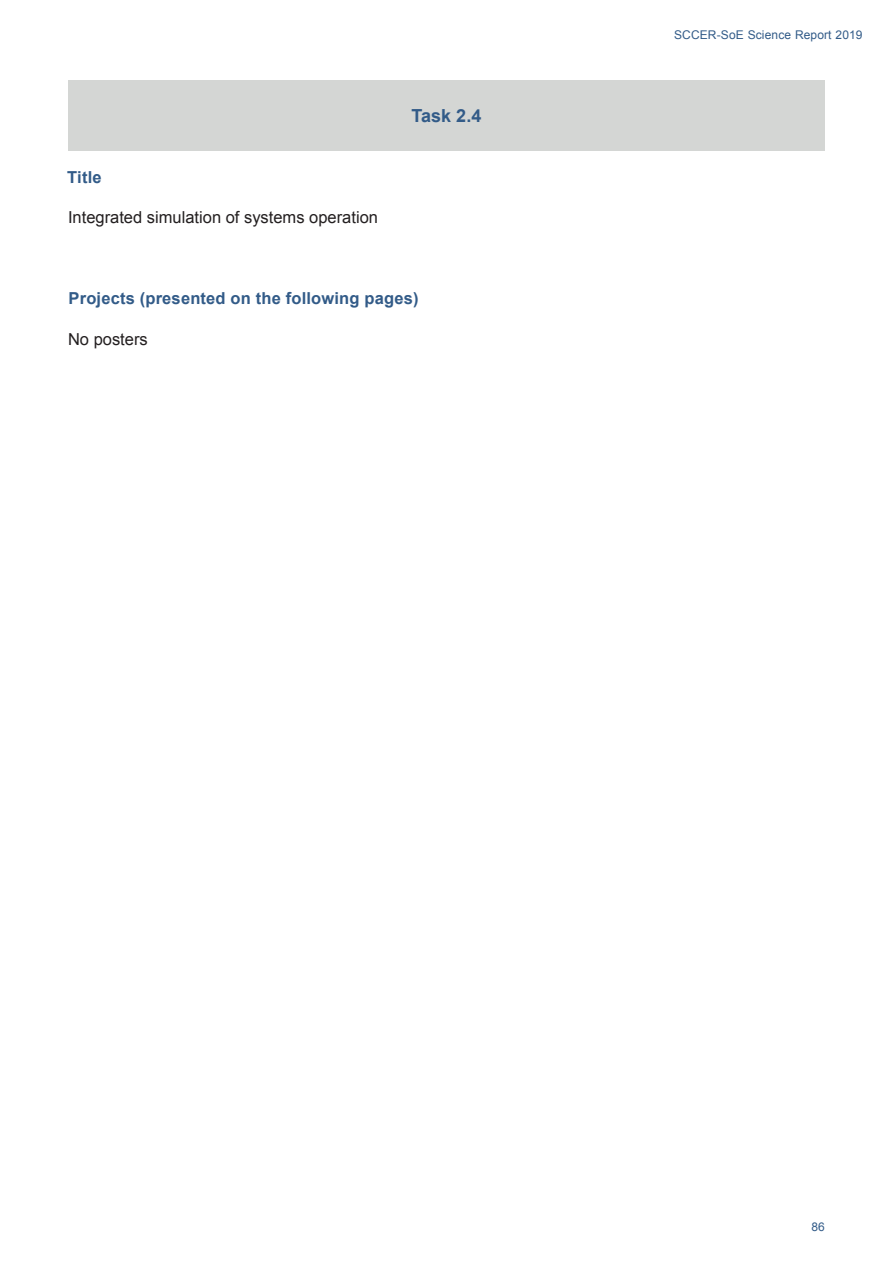
<style>
.page{position:relative;width:893px;height:1263px;background:#fff}
.page>*{position:absolute;margin:0;border:0;box-sizing:border-box;transform-origin:0 0}
.Titel{font:700 18px "Arial";color:#325b88}
._06-lauftext{font:16.5px "Arial";color:#231f20}
.Zwischentitel{font:700 16.5px "Arial";letter-spacing:.01em;color:#325b88}
.t1{font:12px "Arial";letter-spacing:.01em;color:#325b88}
</style>
<div class="page">
<div style="left:68px;top:81px;width:757px;height:70px;background:#d4d6d4"></div>
<p class="Zwischentitel" style="left:67px;top:166px;width:36px">Title</p>
<p class="_06-lauftext" style="left:68px;top:206px;width:311px">Integrated simulation of systems operation</p>
<p class="Titel" style="left:412px;top:103px;width:71px">Task 2.4</p>
<p class="Zwischentitel" style="left:69px;top:287px;width:351px">Projects (presented on the following pages)</p>
<p class="_06-lauftext" style="left:68px;top:328px;width:81px">No posters</p>
<p class="t1" style="left:674px;top:26px;width:190px">SCCER-SoE Science Report 2019</p>
<p class="t1" style="left:811px;top:1218px;width:15px">86</p>
</div>
